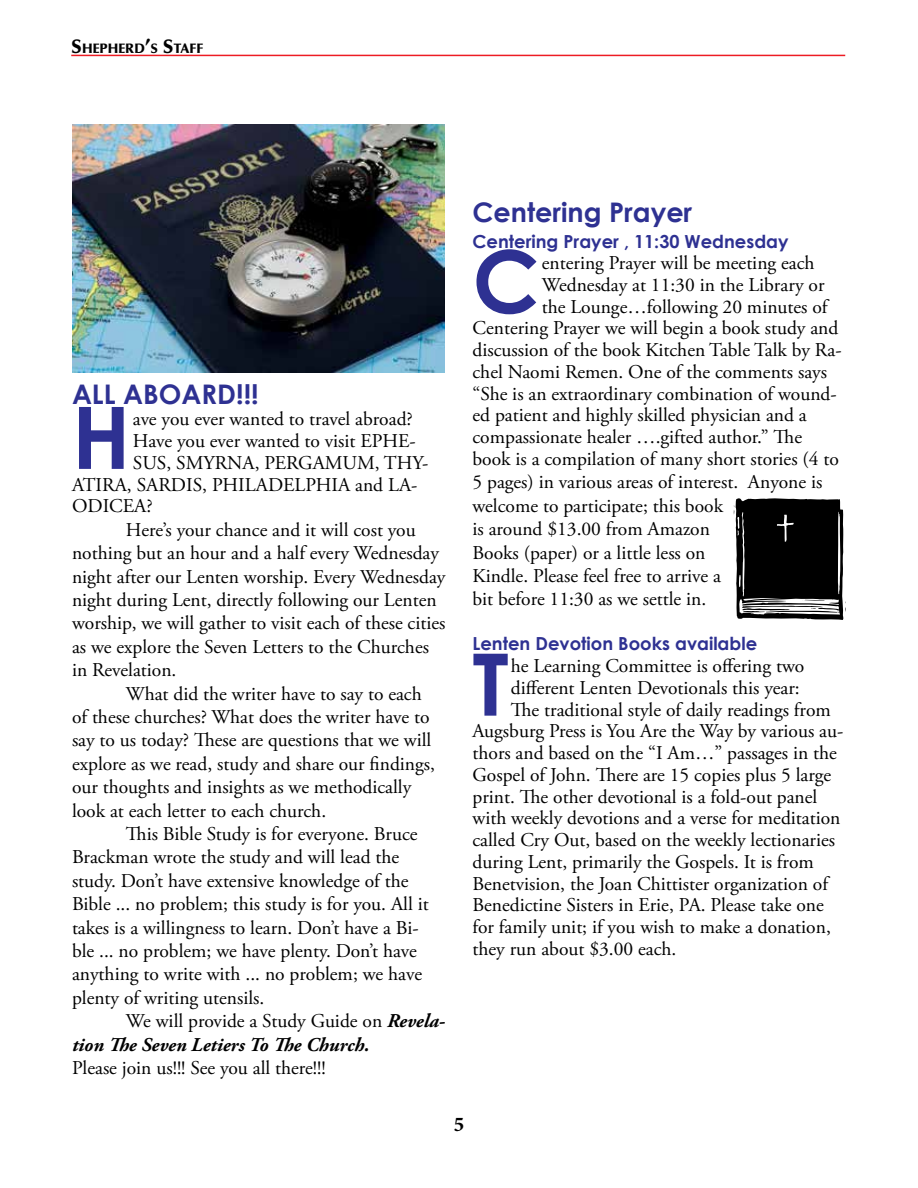
<style>
.page{position:relative;width:918px;height:1188px;background:#fff}
.page>*{position:absolute;margin:0;border:0;box-sizing:border-box;transform-origin:0 0}
.t1{font:700 86.25px "Century Gothic";color:#2e3192}
.t2{font:700 27px "Century Gothic";color:#2e3192}
.t3{font:700 21px "Minion Pro";color:#000}
.t4{font:19.5px "Adobe Garamond Pro";color:#000}
.t5{font:italic 700 19.5px "Adobe Garamond Pro";color:#000}
.t6{font:700 18px "Century Gothic";color:#2e3192}
.t7{font:900 13.65px "Optima LT Std";color:#000}
.s1{font-size:19.5px}
.s2{font-weight:700;font-style:italic}
</style>
<div class="page">
<hr style="left:71px;top:55px;width:774px;height:1px;background:#ed1c24">
<svg style="left:734px;top:498px;width:112px;height:122px;background:#2b2b2b"></svg>
<img style="left:72px;top:125px;width:372px;height:247px">
<p class="t7" style="left:71px;top:41px;width:133px"><span class="s1">S</span>HEPHERD<span class="s1">’</span>S <span class="s1">S</span>TAFF</p>
<h2 class="t2" style="left:72px;top:377px;width:188px">ALL ABOARD!!!</h2>
<h1 class="t1" style="left:72px;top:383px;width:60px">H</h1>
<p class="t4" style="left:133px;top:408px;width:282px">ave you ever wanted to travel abroad?</p>
<p class="t4" style="left:133px;top:429px;width:284px">Have you ever wanted to visit EPHE-</p>
<p class="t4" style="left:133px;top:451px;width:297px">SUS, SMYRNA, PERGAMUM, THY-</p>
<p class="t4" style="left:72px;top:473px;width:347px">ATIRA, SARDIS, PHILADELPHIA and LA-</p>
<p class="t4" style="left:72px;top:494px;width:82px">ODICEA?</p>
<p class="t4" style="left:126px;top:518px;width:291px">Here’s your chance and it will cost you</p>
<p class="t4" style="left:72px;top:541px;width:369px">nothing but an hour and a half every Wednesday</p>
<p class="t4" style="left:72px;top:565px;width:375px">night after our Lenten worship. Every Wednesday</p>
<p class="t4" style="left:72px;top:588px;width:366px">night during Lent, directly following our Lenten</p>
<p class="t4" style="left:72px;top:611px;width:375px">worship, we will gather to visit each of these cities</p>
<p class="t4" style="left:72px;top:635px;width:359px">as we explore the Seven Letters to the Churches</p>
<p class="t4" style="left:72px;top:658px;width:106px">in Revelation.</p>
<p class="t4" style="left:126px;top:682px;width:297px">What did the writer have to say to each</p>
<p class="t4" style="left:72px;top:705px;width:359px">of these churches? What does the writer have to</p>
<p class="t4" style="left:72px;top:728px;width:361px">say to us today? These are questions that we will</p>
<p class="t4" style="left:72px;top:752px;width:365px">explore as we read, study and share our findings,</p>
<p class="t4" style="left:72px;top:775px;width:341px">our thoughts and insights as we methodically</p>
<p class="t4" style="left:72px;top:799px;width:256px">look at each letter to each church.</p>
<p class="t4" style="left:126px;top:822px;width:293px">This Bible Study is for everyone. Bruce</p>
<p class="t4" style="left:72px;top:845px;width:329px">Brackman wrote the study and will lead the</p>
<p class="t4" style="left:72px;top:869px;width:338px">study. Don’t have extensive knowledge of the</p>
<p class="t4" style="left:72px;top:892px;width:358px">Bible ... no problem; this study is for you. All it</p>
<p class="t4" style="left:72px;top:916px;width:348px">takes is a willingness to learn. Don’t have a Bi-</p>
<p class="t4" style="left:72px;top:939px;width:346px">ble ... no problem; we have plenty. Don’t have</p>
<p class="t4" style="left:72px;top:962px;width:352px">anything to write with ... no problem; we have</p>
<p class="t4" style="left:72px;top:986px;width:194px">plenty of writing utensils.</p>
<p class="t4" style="left:126px;top:1009px;width:321px">We will provide a Study Guide on <span class="s2">Revela-</span></p>
<p class="t5" style="left:72px;top:1033px;width:299px">tion The Seven Letiers To The Church.</p>
<p class="t4" style="left:72px;top:1056px;width:255px">Please join us!!! See you all there!!!</p>
<h2 class="t2" style="left:472px;top:196px;width:221px">Centering Prayer</h2>
<p class="t6" style="left:472px;top:230px;width:318px">Centering Prayer , 11:30 Wednesday</p>
<h1 class="t1" style="left:472px;top:227px;width:69px">C</h1>
<p class="t4" style="left:542px;top:251px;width:274px">entering Prayer will be meeting each</p>
<p class="t4" style="left:542px;top:273px;width:284px">Wednesday at 11:30 in the Library or</p>
<p class="t4" style="left:542px;top:295px;width:287px">the Lounge…following 20 minutes of</p>
<p class="t4" style="left:473px;top:317px;width:367px">Centering Prayer we will begin a book study and</p>
<p class="t4" style="left:473px;top:338px;width:371px">discussion of the book Kitchen Table Talk by Ra-</p>
<p class="t4" style="left:473px;top:360px;width:356px">chel Naomi Remen. One of the comments says</p>
<p class="t4" style="left:473px;top:382px;width:366px">“She is an extraordinary combination of wound-</p>
<p class="t4" style="left:473px;top:404px;width:336px">ed patient and highly skilled physician and a</p>
<p class="t4" style="left:473px;top:425px;width:331px">compassionate healer ….gifted author.” The</p>
<p class="t4" style="left:473px;top:447px;width:368px">book is a compilation of many short stories (4 to</p>
<p class="t4" style="left:473px;top:470px;width:351px">5 pages) in various areas of interest. Anyone is</p>
<p class="t4" style="left:473px;top:494px;width:252px">welcome to participate; this book</p>
<p class="t4" style="left:473px;top:517px;width:239px">is around $13.00 from Amazon</p>
<p class="t4" style="left:473px;top:541px;width:235px">Books (paper) or a little less on</p>
<p class="t4" style="left:473px;top:564px;width:250px">Kindle. Please feel free to arrive a</p>
<p class="t4" style="left:473px;top:587px;width:235px">bit before 11:30 as we settle in.</p>
<p class="t6" style="left:472px;top:633px;width:286px">Lenten Devotion Books available</p>
<h1 class="t1" style="left:472px;top:630px;width:38px">T</h1>
<p class="t4" style="left:511px;top:654px;width:295px">he Learning Committee is offering two</p>
<p class="t4" style="left:511px;top:676px;width:290px">different Lenten Devotionals this year:</p>
<p class="t4" style="left:511px;top:698px;width:321px">The traditional style of daily readings from</p>
<p class="t4" style="left:473px;top:719px;width:372px">Augsburg Press is You Are the Way by various au-</p>
<p class="t4" style="left:473px;top:741px;width:366px">thors and based on the “I Am…” passages in the</p>
<p class="t4" style="left:473px;top:763px;width:360px">Gospel of John. There are 15 copies plus 5 large</p>
<p class="t4" style="left:473px;top:785px;width:346px">print. The other devotional is a fold-out panel</p>
<p class="t4" style="left:473px;top:806px;width:370px">with weekly devotions and a verse for meditation</p>
<p class="t4" style="left:473px;top:828px;width:364px">called Cry Out, based on the weekly lectionaries</p>
<p class="t4" style="left:473px;top:850px;width:343px">during Lent, primarily the Gospels. It is from</p>
<p class="t4" style="left:473px;top:872px;width:357px">Benetvision, the Joan Chittister organization of</p>
<p class="t4" style="left:473px;top:893px;width:353px">Benedictine Sisters in Erie, PA. Please take one</p>
<p class="t4" style="left:473px;top:915px;width:360px">for family unit; if you wish to make a donation,</p>
<p class="t4" style="left:473px;top:937px;width:205px">they run about $3.00 each.</p>
<p class="t3" style="left:454px;top:1109px;width:12px">5</p>
</div>
